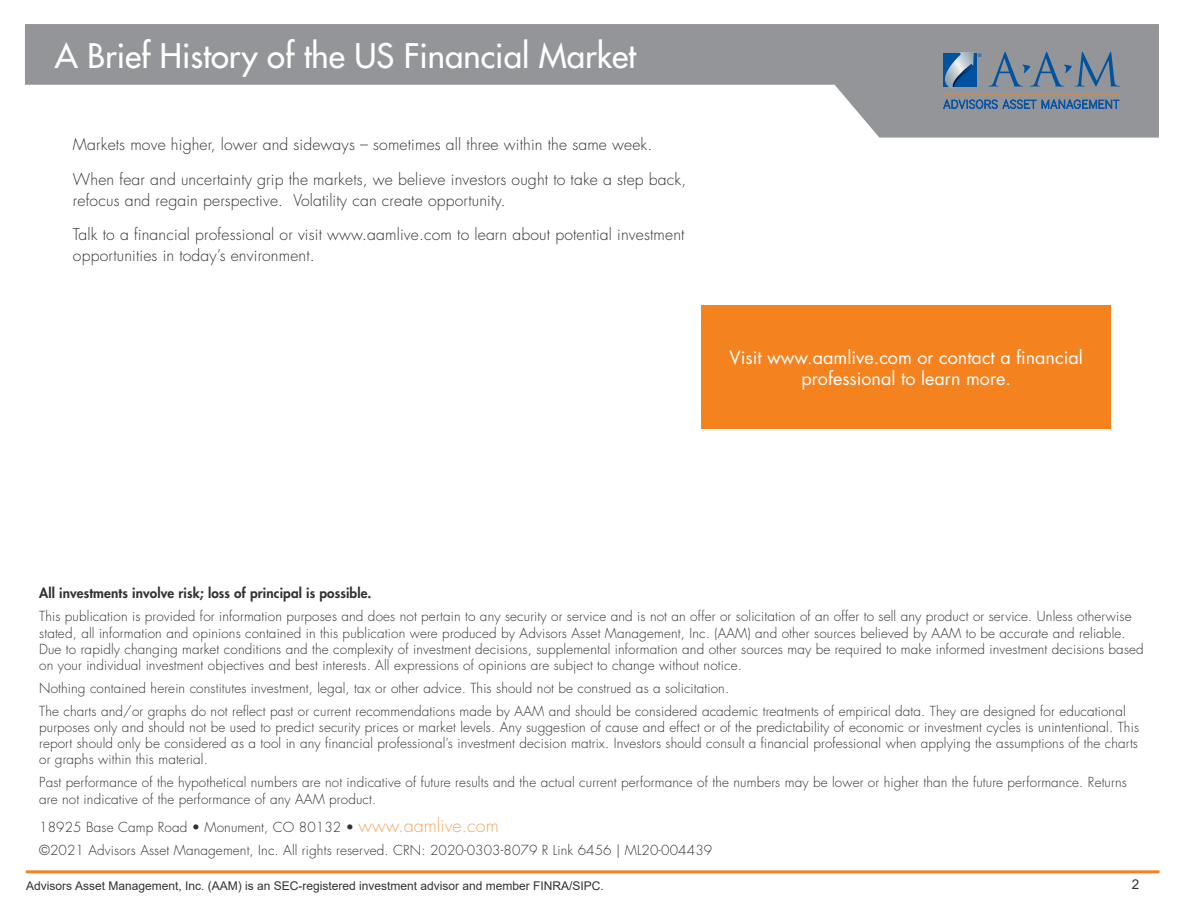
<style>
.page{position:relative;width:1188px;height:918px;background:#fff}
.page>*{position:absolute;margin:0;border:0;box-sizing:border-box;transform-origin:0 0}
.t1{font:500 33px "Futura Std";color:#fff}
.t2{font:500 26.25px "Futura Std";color:#fff}
.t3{font:18px/21px "Futura Std";color:#fff;text-align:center}
.t4{font:300 15.75px/21px "Futura Std";letter-spacing:.01em;color:#323232}
.t5{font:300 13.5px/16.2px "Futura Std";letter-spacing:.01em;color:#323232}
.t6{font:800 13.5px "Futura Std";letter-spacing:.01em;color:#323232}
.t7{font:13.5px "Arial";color:#323232}
.t8{font:12px "Arial";color:#323232}
.s1{font-size:18px;color:#f7a862}
</style>
<div class="page">
<svg style="left:25px;top:24px;width:1134px;height:114px;fill:#939598"></svg>
<hr style="left:26px;top:870px;width:1134px;height:3px;background:#f4821f">
<svg style="left:988px;top:52px;width:132px;height:35px"></svg>
<hr style="left:943px;top:94px;width:177px;height:1px;background:#f58420">
<svg style="left:943px;top:100px;width:93px;height:9px"></svg>
<svg style="left:1042px;top:100px;width:77px;height:9px"></svg>
<svg style="left:929px;top:52px;width:52px;height:37px"></svg>
<div style="left:701px;top:306px;width:410px;height:123px;background:#f4821f"></div>
<p class="t1" style="left:55px;top:35px;width:583px">A Brief History of the US Financial Market</p>
<h2 class="t2" style="left:37px;top:46px;width:489px">A Brief History of the U.S. Financial Markets</h2>
<p class="t4" style="left:73px;top:134px;width:581px">Markets move higher, lower and sideways – sometimes all three within the same week.</p>
<p class="t4" style="left:73px;top:169px;width:615px">When fear and uncertainty grip the markets, we believe investors ought to take a step back, refocus and regain perspective. Volatility can create opportunity.</p>
<p class="t4" style="left:73px;top:224px;width:613px">Talk to a financial professional or visit www.aamlive.com to learn about potential investment opportunities in today’s environment.</p>
<p class="t3" style="left:730px;top:347px;width:355px">Visit www.aamlive.com or contact a financial professional to learn more.</p>
<p class="t6" style="left:39px;top:585px;width:334px">All investments involve risk; loss of principal is possible.</p>
<p class="t5" style="left:39px;top:609px;width:1106px">This publication is provided for information purposes and does not pertain to any security or service and is not an offer or solicitation of an offer to sell any product or service. Unless otherwise stated, all information and opinions contained in this publication were produced by Advisors Asset Management, Inc. (AAM) and other sources believed by AAM to be accurate and reliable.<br>Due to rapidly changing market conditions and the complexity of investment decisions, supplemental information and other sources may be required to make informed investment decisions based on your individual investment objectives and best interests. All expressions of opinions are subject to change without notice.</p>
<p class="t5" style="left:39px;top:680px;width:692px">Nothing contained herein constitutes investment, legal, tax or other advice. This should not be construed as a solicitation.</p>
<p class="t5" style="left:39px;top:703px;width:1101px">The charts and/or graphs do not reflect past or current recommendations made by AAM and should be considered academic treatments of empirical data. They are designed for educational purposes only and should not be used to predict security prices or market levels. Any suggestion of cause and effect or of the predictability of economic or investment cycles is unintentional. This report should only be considered as a tool in any financial professional’s investment decision matrix. Investors should consult a financial professional when applying the assumptions of the charts or graphs within this material.</p>
<p class="t5" style="left:39px;top:775px;width:1089px">Past performance of the hypothetical numbers are not indicative of future results and the actual current performance of the numbers may be lower or higher than the future performance. Returns are not indicative of the performance of any AAM product.</p>
<p class="t5" style="left:39px;top:819px;width:461px">18925 Base Camp Road • Monument, CO 80132 • <span class="s1">www.aamlive.com</span></p>
<p class="t5" style="left:39px;top:842px;width:675px">©2021 Advisors Asset Management, Inc. All rights reserved. CRN: 2020-0303-8079 R Link 6456 | ML20-004439</p>
<p class="t8" style="left:26px;top:877px;width:579px">Advisors Asset Management, Inc. (AAM) is an SEC-registered investment advisor and member FINRA/SIPC.</p>
<p class="t7" style="left:1132px;top:875px;width:9px">2</p>
</div>
